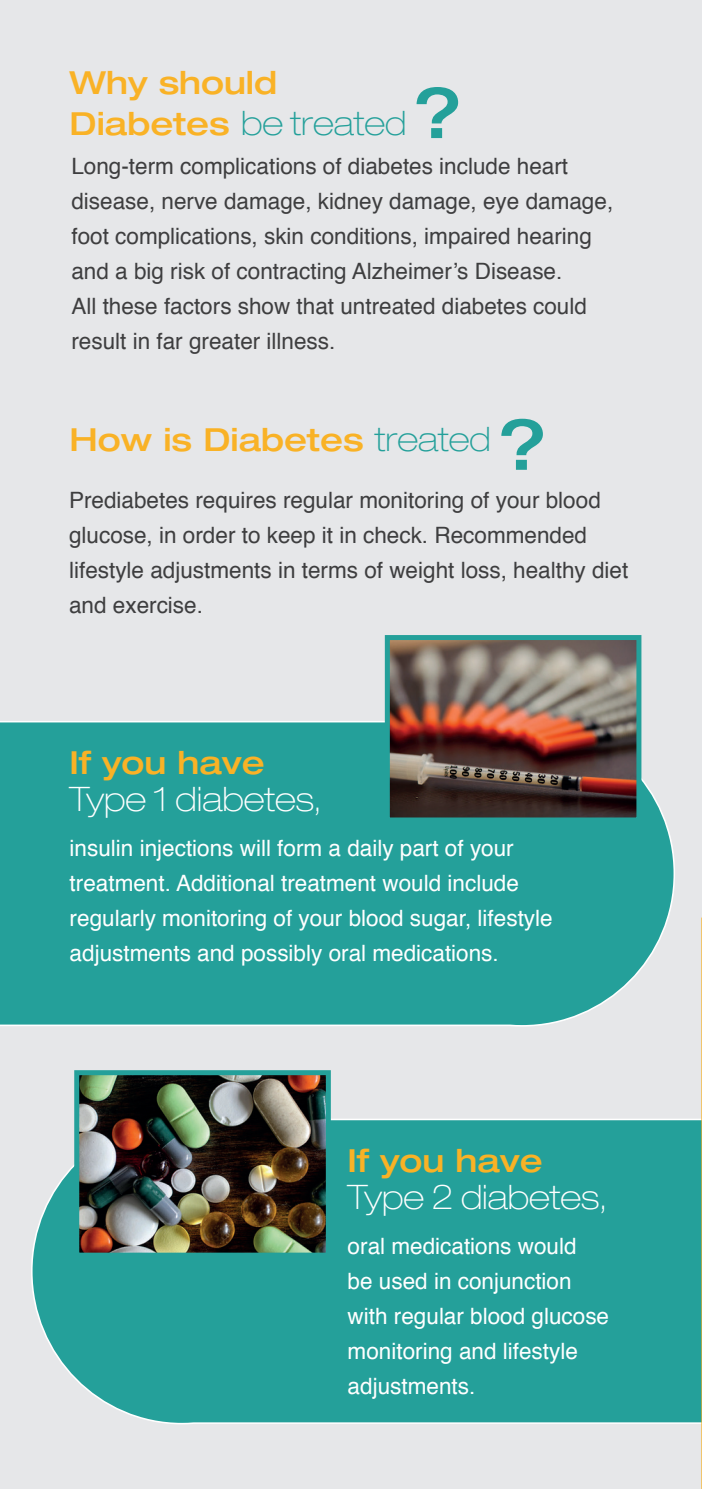
<style>
.page{position:relative;width:702px;height:1489px;background:#fff}
.page>*{position:absolute;margin:0;border:0;box-sizing:border-box;transform-origin:0 0}
.t1{font:500 expanded 70.25px "Helvetica Neue";color:#24a09a}
.t2{font:100 expanded 33.75px "Helvetica Neue";color:#fff}
.t3{font:100 expanded 33.75px "Helvetica Neue";color:#24a09a}
.t4{font:500 expanded 31.75px "Helvetica Neue";color:#f9b226}
.t5{font:22.5px/35px "Helvetica";color:#3e3e3f}
.t6{font:22.5px/35px "Helvetica";color:#fff}
.s1{font-weight:500;font-size:31.75px;color:#f9b226}
.s2{font-weight:100;font-size:33.75px;color:#24a09a}
</style>
<div class="page">
<div style="left:0;top:0;width:702px;height:1488px;background:#e6e7e9"></div>
<div style="left:31px;top:1119px;width:670px;height:305px;background:#24a09a"></div>
<hr style="left:701px;top:0;width:1px;height:1488px;background:#24a09a">
<svg style="left:701px;top:617px;width:1px;height:871px"></svg>
<svg style="left:0;top:719px;width:675px;height:308px;background:#36a7a1"></svg>
<img style="left:391px;top:641px;width:244px;height:175px">
<div style="left:385px;top:635px;width:256px;height:187px;border:5px solid #24a09a"></div>
<img style="left:80px;top:1076px;width:245px;height:175px">
<div style="left:74px;top:1070px;width:257px;height:187px;border:5px solid #24a09a"></div>
<p class="t4" style="left:70px;top:63px;width:209px">Why should</p>
<p class="t3" style="left:70px;top:102px;width:338px"><span class="s1">Diabetes</span> be treated</p>
<p class="t1" style="left:413px;top:69px;width:51px">?</p>
<p class="t5" style="left:71px;top:149px;width:543px">Long-term complications of diabetes include heart disease, nerve damage, kidney damage, eye damage, foot complications, skin conditions, impaired hearing and a big risk of contracting Alzheimer’s Disease.<br>All these factors show that untreated diabetes could result in far greater illness.</p>
<p class="t4" style="left:70px;top:420px;width:422px">How is Diabetes <span class="s2">treated</span></p>
<p class="t1" style="left:498px;top:401px;width:51px">?</p>
<p class="t5" style="left:69px;top:483px;width:560px">Prediabetes requires regular monitoring of your blood glucose, in order to keep it in check. Recommended lifestyle adjustments in terms of weight loss, healthy diet and exercise.</p>
<p class="t4" style="left:70px;top:743px;width:197px">If you have</p>
<p class="t2" style="left:70px;top:779px;width:253px">Type 1 diabetes,</p>
<p class="t6" style="left:70px;top:831px;width:484px">insulin injections will form a daily part of your treatment. Additional treatment would include regularly monitoring of your blood sugar, lifestyle adjustments and possibly oral medications.</p>
<p class="t4" style="left:347px;top:1140px;width:197px">If you have</p>
<p class="t2" style="left:347px;top:1176px;width:261px">Type 2 diabetes,</p>
<p class="t6" style="left:347px;top:1228px;width:263px">oral medications would<br>be used in conjunction with regular blood glucose monitoring and lifestyle adjustments.</p>
</div>
